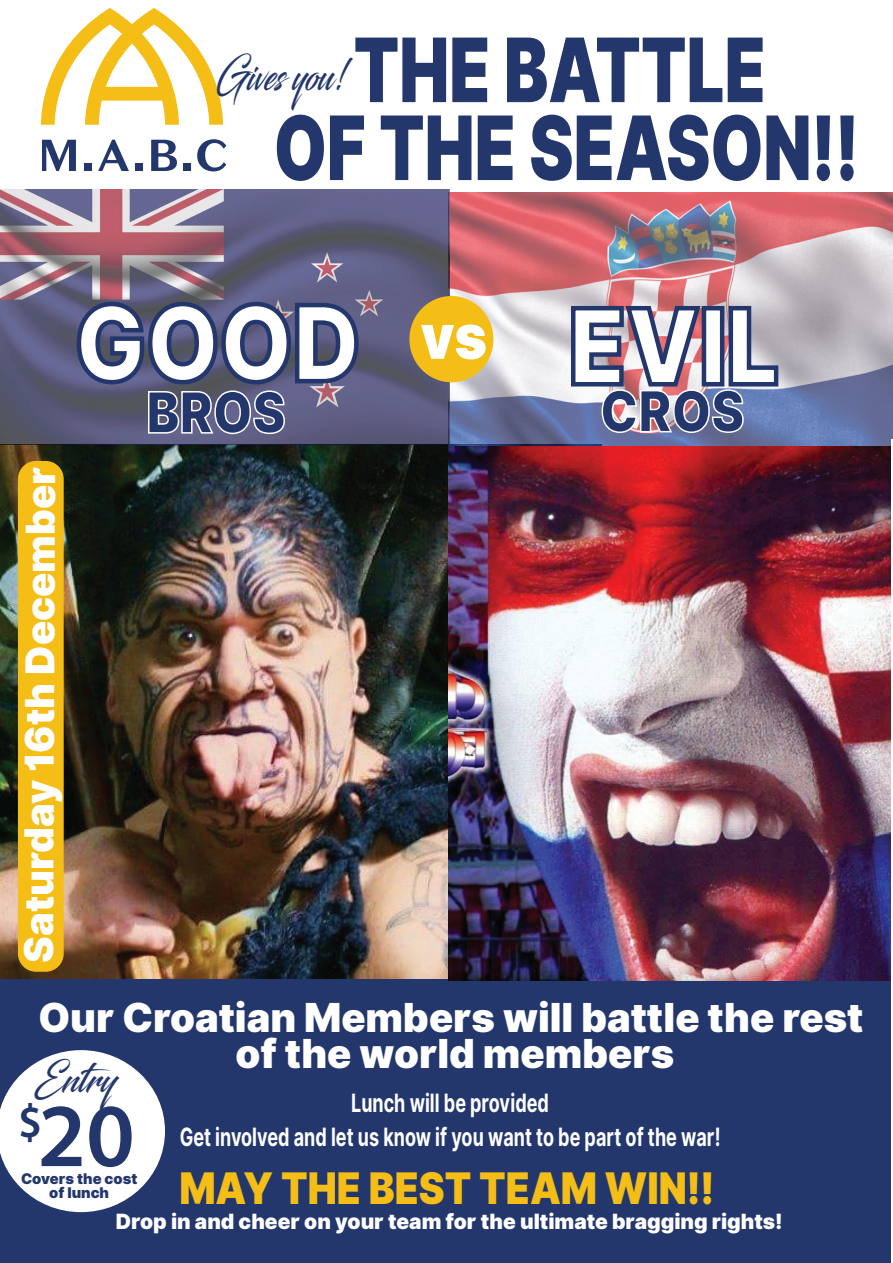
<style>
.page{position:relative;width:893px;height:1263px;background:#fff}
.page>*{position:absolute;margin:0;border:0;box-sizing:border-box;transform-origin:0 0}
.t1{font:900 104.55px "Inter";color:#fff;scale:.88 1}
.t2{font:600 90.45px "Myriad Pro";color:#23376d}
.t3{font:900 88.8px/77.8px "Inter";color:#23376d;text-align:center;scale:.75 1}
.t4{font:900 56.4px "Inter";color:#23376d;scale:.88 1}
.t5{font:600 47.85px "Myriad Pro";color:#23376d;scale:.94 1}
.t6{font:43.95px "Blacksword";letter-spacing:.005em;color:#23376d;scale:.72 1}
.t7{font:900 43.5px "Inter";color:#f4be17;scale:.89 1}
.t8{font:40.05px "Blacksword";color:#23376d;scale:.86 1}
.t9{font:900 39.9px/36px "Inter";color:#fff;text-align:center}
.t10{font:700 25.2px/34.5px "Inter";color:#fff;text-align:center;scale:.71 1}
.t11{font:900 21px "Inter";color:#fff}
.t12{font:900 14.7px/13.5px "Inter";color:#23376d;text-align:center}
</style>
<div class="page">
<img style="left:0;top:444px;width:449px;height:534px">
<img style="left:449px;top:192px;width:444px;height:255px">
<img style="left:0;top:190px;width:450px;height:254px">
<div style="left:0;top:979px;width:893px;height:283px;background:#23376d"></div>
<img style="left:448px;top:447px;width:443px;height:533px">
<div style="left:409px;top:296px;width:84px;height:86px;background:#f4be17;border-radius:50%"></div>
<svg style="left:41px;top:8px;width:182px;height:117px"></svg>
<svg style="left:42px;top:140px;width:34px;height:31px"></svg>
<div style="left:85px;top:163px;width:7px;height:8px;background:#23376d"></div>
<svg style="left:98px;top:140px;width:31px;height:31px"></svg>
<div style="left:135px;top:163px;width:7px;height:8px;background:#23376d"></div>
<svg style="left:151px;top:140px;width:26px;height:31px"></svg>
<div style="left:183px;top:163px;width:8px;height:8px;background:#23376d"></div>
<svg style="left:197px;top:139px;width:29px;height:32px"></svg>
<svg style="left:74px;top:299px;width:287px;height:136px;background:#595c7d"></svg>
<svg style="left:569px;top:303px;width:212px;height:131px;background:#a597ad"></svg>
<div style="left:18px;top:461px;width:46px;height:511px;background:#f4be17;border-radius:18px"></div>
<svg style="left:0;top:1050px;width:165px;height:162px"></svg>
<hr style="left:891px;top:440px;width:2px;height:823px;background:#fff">
<h3 class="t3" style="left:274px;top:32px;width:781px">THE BATTLE<br>OF THE SEASON!!</h3>
<p class="t6" style="left:216px;top:49px;width:184px">Gives you!</p>
<h1 class="t1" style="left:75px;top:266px;width:802px">GOOD <sup>vs</sup> EVIL</h1>
<p class="t9" style="left:22px;top:962px;width:498px;rotate:-90deg">Saturday 16th December</p>
<h3 class="t4" style="left:146px;top:370px;width:160px">BROS</h3>
<h3 class="t4" style="left:600px;top:369px;width:165px">CROS</h3>
<p class="t9" style="left:38px;top:1000px;width:826px">Our Croatian Members will battle the rest of the world members</p>
<p class="t10" style="left:180px;top:1086px;width:763px">Lunch will be provided<br>Get involved and let us know if you want to be part of the war!</p>
<p class="t8" style="left:34px;top:1054px;width:96px">Entry</p>
<p class="t5" style="left:18px;top:1091px;width:27px">$</p>
<p class="t12" style="left:21px;top:1172px;width:118px">Covers the cost of lunch</p>
<h2 class="t2" style="left:38px;top:1078px;width:98px">20</h2>
<p class="t7" style="left:179px;top:1155px;width:603px">MAY THE BEST TEAM WIN!!</p>
<p class="t11" style="left:116px;top:1206px;width:668px">Drop in and cheer on your team for the ultimate bragging rights!</p>
</div>
